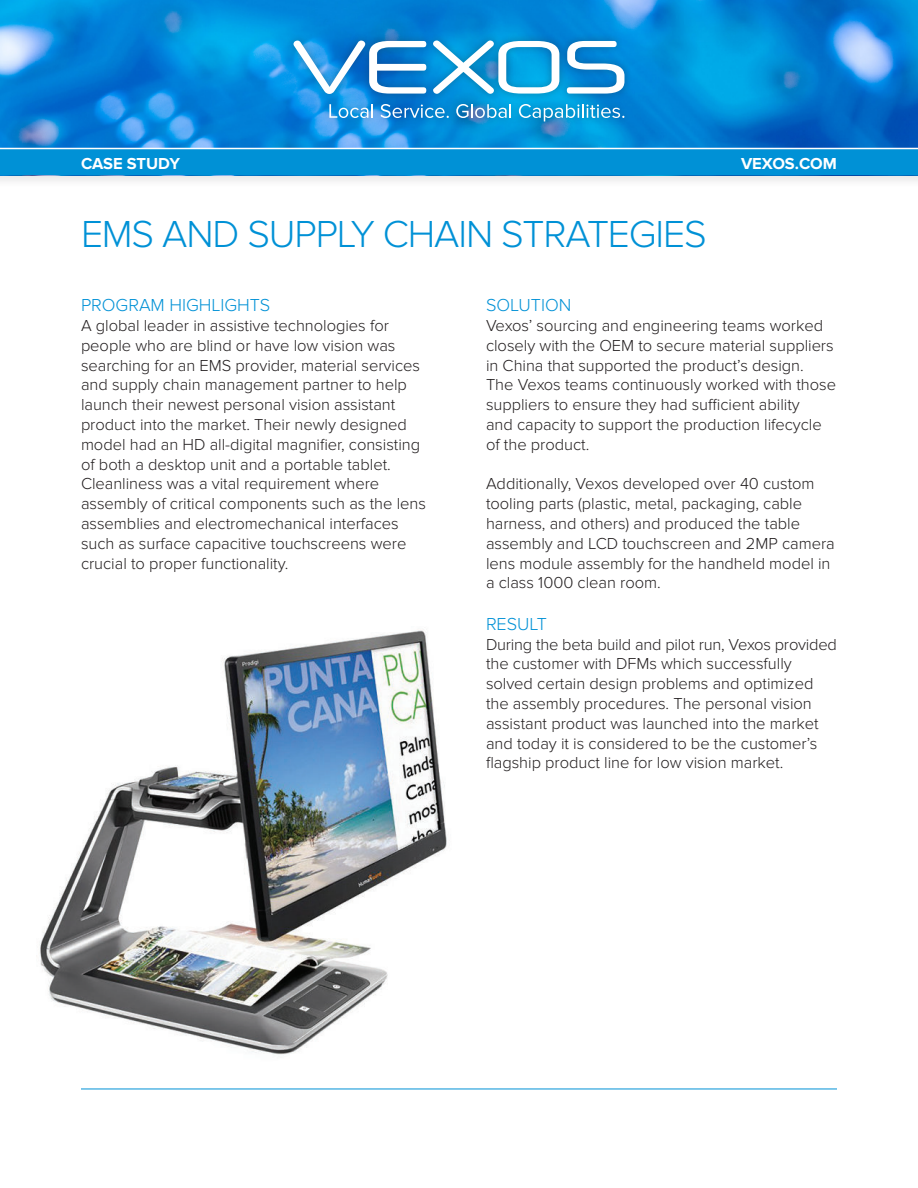
<style>
.page{position:relative;width:918px;height:1188px;background:#fff}
.page>*{position:absolute;margin:0;border:0;box-sizing:border-box;transform-origin:0 0}
.t1{font:300 39px "Proxima Nova";letter-spacing:-.03em;color:#0091d6}
.t2{font:300 18px "Proxima Nova";color:#0091d6}
.t3{font:300 16.5px/19.8px "Proxima Nova";color:#231f20}
.t4{font:700 16.5px "Proxima Nova";color:#fff}
</style>
<div class="page">
<img style="left:0;top:0;width:918px;height:146px">
<div style="left:286px;top:33px;width:346px;height:96px;background:#231f20;opacity:.3"></div>
<svg style="left:329px;top:104px;width:44px;height:14px"></svg>
<svg style="left:380px;top:104px;width:69px;height:14px"></svg>
<svg style="left:456px;top:104px;width:55px;height:14px"></svg>
<svg style="left:519px;top:104px;width:105px;height:18px;background:#3aa8db"></svg>
<svg style="left:294px;top:41px;width:132px;height:53px"></svg>
<svg style="left:433px;top:40px;width:126px;height:54px"></svg>
<svg style="left:567px;top:41px;width:57px;height:53px"></svg>
<div style="left:0;top:146px;width:918px;height:43px;background:#231f20;opacity:.1"></div>
<div style="left:0;top:148px;width:918px;height:27px;background:#0091d6"></div>
<hr style="left:0;top:148px;width:918px;height:1px;background:#fff">
<hr style="left:81px;top:1089px;width:756px;height:1px;background:#0091d6">
<img style="left:40px;top:630px;width:407px;height:425px">
<p class="t4" style="left:81px;top:156px;width:101px">CASE STUDY</p>
<p class="t4" style="left:741px;top:156px;width:97px">VEXOS.COM</p>
<h1 class="t1" style="left:81px;top:217px;width:627px">EMS AND SUPPLY CHAIN STRATEGIES</h1>
<p class="t2" style="left:81px;top:298px;width:191px">PROGRAM HIGHLIGHTS</p>
<p class="t3" style="left:81px;top:317px;width:346px">A global leader in assistive technologies for people who are blind or have low vision was searching for an EMS provider, material services and supply chain management partner to help launch their newest personal vision assistant product into the market. Their newly designed model had an HD all-digital magnifier, consisting of both a desktop unit and a portable tablet.<br>Cleanliness was a vital requirement where assembly of critical components such as the lens assemblies and electromechanical interfaces such as surface capacitive touchscreens were crucial to proper functionality.</p>
<p class="t2" style="left:486px;top:298px;width:87px">SOLUTION</p>
<p class="t3" style="left:486px;top:317px;width:352px">Vexos’ sourcing and engineering teams worked closely with the OEM to secure material suppliers in China that supported the product’s design.<br>The Vexos teams continuously worked with those suppliers to ensure they had sufficient ability<br>and capacity to support the production lifecycle of the product.</p>
<p class="t3" style="left:486px;top:475px;width:350px">Additionally, Vexos developed over 40 custom tooling parts (plastic, metal, packaging, cable harness, and others) and produced the table assembly and LCD touchscreen and 2MP camera lens module assembly for the handheld model in a class 1000 clean room.</p>
<p class="t2" style="left:486px;top:616px;width:62px">RESULT</p>
<p class="t3" style="left:486px;top:635px;width:353px">During the beta build and pilot run, Vexos provided the customer with DFMs which successfully solved certain design problems and optimized the assembly procedures. The personal vision assistant product was launched into the market and today it is considered to be the customer’s flagship product line for low vision market.</p>
</div>
